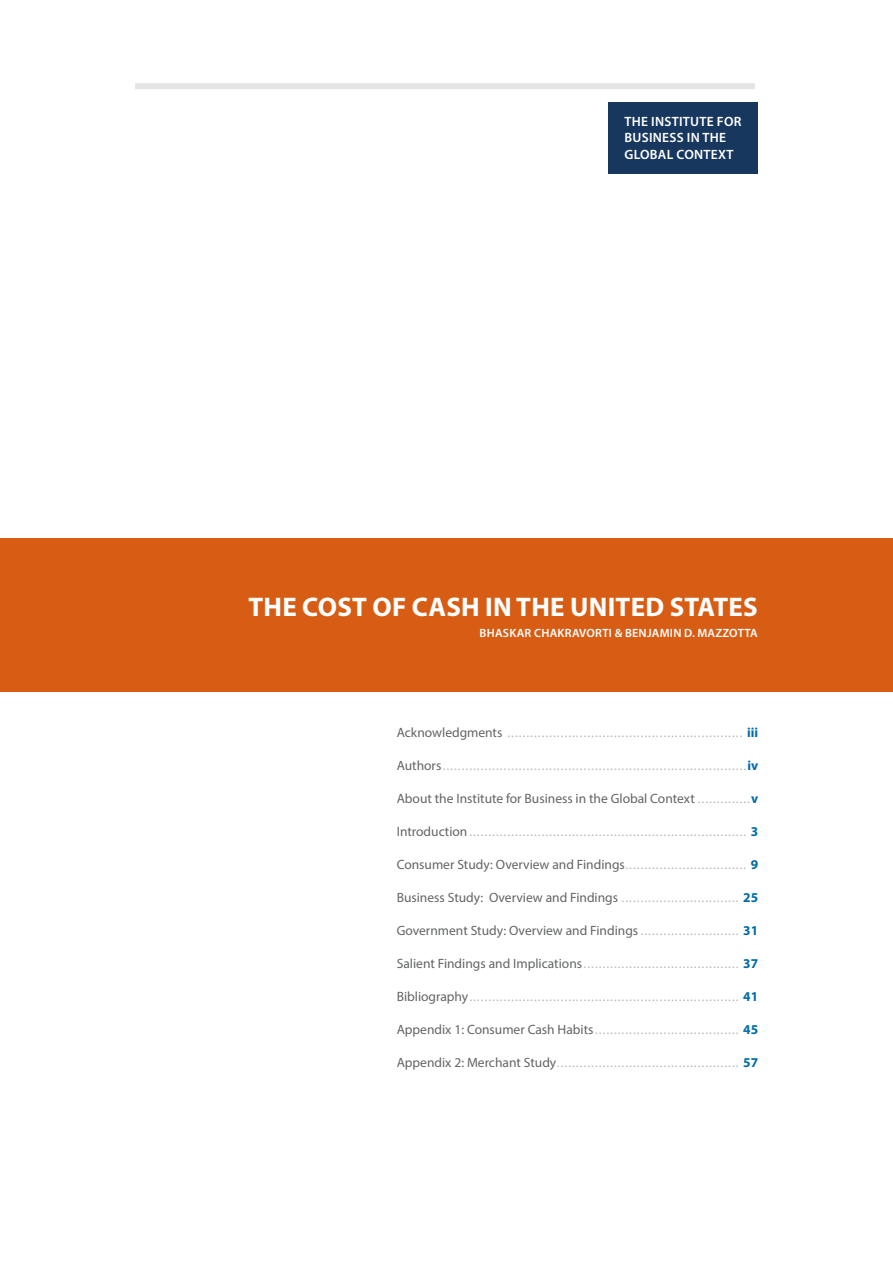
<style>
.page{position:relative;width:893px;height:1263px;background:#fff}
.page>*{position:absolute;margin:0;border:0;box-sizing:border-box;transform-origin:0 0}
.title-cover{font:700 27px "Myriad Pro";letter-spacing:.01em;color:#fff}
.TOC_text{font:13.5px "Myriad Pro";color:#b9b9ba}
.TOC_text-2{font:13.5px "Myriad Pro";color:#626465}
.body{font:600 13.5px "Myriad Pro";letter-spacing:.02em;color:#fff}
.author_cover{font:600 12px "Myriad Pro";letter-spacing:.02em;color:#fff}
.s1{color:#626465}
.s2{font-weight:700;color:#006ba7}
.s3{color:#b9b9ba}
</style>
<div class="page">
<div style="left:0;top:538px;width:893px;height:154px;background:#d75d14"></div>
<div style="left:608px;top:102px;width:150px;height:71px;background:#17375e"></div>
<div style="left:135px;top:83px;width:620px;height:6px;background:#e5e5e5"></div>
<p class="body" style="left:624px;top:112px;width:119px">THE INSTITUTE FOR</p>
<p class="body" style="left:624px;top:129px;width:103px">BUSINESS IN THE</p>
<p class="body" style="left:624px;top:145px;width:111px">GLOBAL CONTEXT</p>
<p class="title-cover" style="left:248px;top:589px;width:511px">THE COST OF CASH IN THE UNITED STATES</p>
<p class="author_cover" style="left:480px;top:625px;width:280px">BHASKAR CHAKRAVORTI &amp; BENJAMIN D. MAZZOTTA</p>
<p class="TOC_text" style="left:397px;top:724px;width:363px"><span class="s1">Acknowledgments</span> .............................................................. <span class="s2">iii</span></p>
<p class="TOC_text" style="left:397px;top:757px;width:363px"><span class="s1">Authors</span>................................................................................<span class="s2">iv</span></p>
<p class="TOC_text-2" style="left:397px;top:790px;width:363px">About the Institute for Business in the Global Context <span class="s3">..............</span><span class="s2">v</span></p>
<p class="TOC_text" style="left:397px;top:823px;width:363px"><span class="s1">Introduction</span>......................................................................... <span class="s2">3</span></p>
<p class="TOC_text-2" style="left:397px;top:856px;width:363px">Consumer Study: Overview and Findings<span class="s3">................................</span> <span class="s2">9</span></p>
<p class="TOC_text-2" style="left:397px;top:889px;width:363px">Business Study: Overview and Findings <span class="s3">...............................</span> <span class="s2">25</span></p>
<p class="TOC_text-2" style="left:397px;top:922px;width:363px">Government Study: Overview and Findings <span class="s3">..........................</span> <span class="s2">31</span></p>
<p class="TOC_text" style="left:397px;top:955px;width:363px"><span class="s1">Salient Findings and Implications</span>......................................... <span class="s2">37</span></p>
<p class="TOC_text" style="left:397px;top:988px;width:363px"><span class="s1">Bibliography</span>....................................................................... <span class="s2">41</span></p>
<p class="TOC_text" style="left:397px;top:1021px;width:363px"><span class="s1">Appendix 1: Consumer Cash Habits</span>...................................... <span class="s2">45</span></p>
<p class="TOC_text" style="left:397px;top:1054px;width:363px"><span class="s1">Appendix 2: Merchant Study</span>................................................ <span class="s2">57</span></p>
</div>
